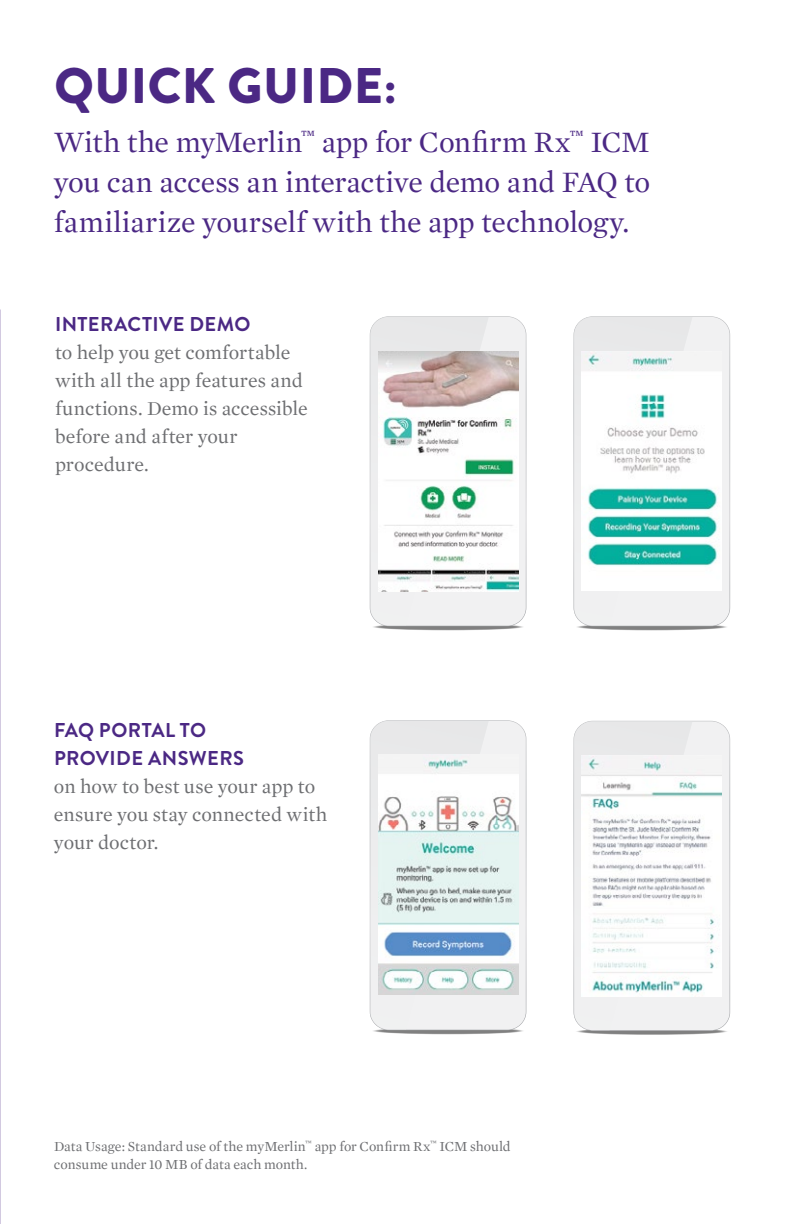
<style>
.page{position:relative;width:792px;height:1224px;background:#fff}
.page>*{position:absolute;margin:0;border:0;box-sizing:border-box;transform-origin:0 0}
.t1{font:900 50px "Brandon Grotesque";letter-spacing:.01em;color:#4b2884}
.t2{font:30px/40px "Mercury Text G1";letter-spacing:-.005em;color:#4b2884;text-align:justify}
.t3{font:20px/28px "Mercury Text G1";color:#6d6e71}
.t4{font:700 20px/28px "Brandon Grotesque";letter-spacing:.02em;color:#4b2884}
.t5{font:14px/18px "Mercury Text G1";letter-spacing:-.005em;color:#6d6e71}
</style>
<div class="page">
<div style="left:575px;top:1028px;width:154px;height:7px;background:#f4f4f4;border-radius:50%"></div>
<div style="left:577px;top:1028px;width:150px;height:7px;background:#e5e5e5;border-radius:50%"></div>
<div style="left:578px;top:1028px;width:148px;height:7px;background:#ddd;border-radius:50%"></div>
<div style="left:579px;top:1028px;width:146px;height:7px;background:#d2d2d2;border-radius:50%"></div>
<svg style="left:580px;top:1028px;width:144px;height:7px"></svg>
<div style="left:581px;top:1029px;width:141px;height:5px;background:#979797;border-radius:50%"></div>
<div style="left:582px;top:1029px;width:140px;height:5px;background:#909191;border-radius:50%"></div>
<div style="left:583px;top:1029px;width:138px;height:5px;background:#8d8d8d;border-radius:50%"></div>
<svg style="left:587px;top:1029px;width:130px;height:5px"></svg>
<hr style="left:588px;top:1030px;width:127px;height:3px;background:#000;border-radius:50%">
<div style="left:574px;top:721px;width:156px;height:309px;background:#f1f1f2;border-radius:18px"></div>
<svg style="left:574px;top:721px;width:130px;height:311px"></svg>
<img style="left:582px;top:756px;width:140px;height:240px">
<div style="left:371px;top:623px;width:154px;height:8px;background:#fbfbfb;border-radius:50%"></div>
<svg style="left:372px;top:623px;width:152px;height:8px"></svg>
<div style="left:374px;top:624px;width:148px;height:6px;background:#cbcbcb;border-radius:50%"></div>
<div style="left:375px;top:624px;width:146px;height:6px;background:#bdbdbd;border-radius:50%"></div>
<div style="left:376px;top:624px;width:144px;height:6px;background:#b1b1b1;border-radius:50%"></div>
<div style="left:377px;top:624px;width:142px;height:6px;background:#a6a6a6;border-radius:50%"></div>
<div style="left:378px;top:624px;width:140px;height:6px;background:#9f9f9f;border-radius:50%"></div>
<svg style="left:380px;top:624px;width:136px;height:6px"></svg>
<div style="left:381px;top:624px;width:135px;height:5px;background:#878787;border-radius:50%"></div>
<hr style="left:381px;top:625px;width:134px;height:4px;background:#808080;border-radius:50%">
<hr style="left:388px;top:625px;width:121px;height:3px;background:#000;border-radius:50%">
<div style="left:370px;top:317px;width:156px;height:309px;background:#f1f1f2;border-radius:18px"></div>
<svg style="left:370px;top:317px;width:130px;height:311px"></svg>
<img style="left:378px;top:351px;width:140px;height:241px">
<div style="left:575px;top:623px;width:154px;height:8px;background:#fbfbfb;border-radius:50%"></div>
<div style="left:576px;top:623px;width:152px;height:8px;background:#f3f3f3;border-radius:50%"></div>
<svg style="left:577px;top:623px;width:150px;height:8px"></svg>
<div style="left:579px;top:624px;width:146px;height:6px;background:#bdbdbd;border-radius:50%"></div>
<div style="left:580px;top:624px;width:144px;height:6px;background:#b6b6b6;border-radius:50%"></div>
<div style="left:580px;top:624px;width:143px;height:6px;background:#a9a9a9;border-radius:50%"></div>
<div style="left:582px;top:624px;width:140px;height:6px;background:#9e9e9e;border-radius:50%"></div>
<div style="left:583px;top:624px;width:138px;height:6px;background:#979797;border-radius:50%"></div>
<svg style="left:584px;top:624px;width:136px;height:6px"></svg>
<hr style="left:584px;top:625px;width:135px;height:4px;background:#808080;border-radius:50%">
<hr style="left:591px;top:625px;width:122px;height:4px;background:#858585;border-radius:50%">
<hr style="left:591px;top:625px;width:121px;height:4px;background:#808080;border-radius:50%">
<div style="left:574px;top:317px;width:156px;height:309px;background:#f1f1f2;border-radius:18px"></div>
<svg style="left:574px;top:317px;width:130px;height:311px"></svg>
<img style="left:582px;top:351px;width:140px;height:240px">
<svg style="left:372px;top:1027px;width:152px;height:8px"></svg>
<div style="left:375px;top:1028px;width:146px;height:6px;background:#bebebe;border-radius:50%"></div>
<div style="left:376px;top:1028px;width:144px;height:6px;background:#b1b1b1;border-radius:50%"></div>
<svg style="left:380px;top:1028px;width:136px;height:6px"></svg>
<div style="left:381px;top:1028px;width:135px;height:5px;background:#868686;border-radius:50%"></div>
<hr style="left:381px;top:1029px;width:134px;height:4px;background:#808080;border-radius:50%">
<hr style="left:388px;top:1029px;width:121px;height:3px;background:#000;border-radius:50%">
<div style="left:370px;top:721px;width:156px;height:309px;background:#f1f1f2;border-radius:18px"></div>
<svg style="left:370px;top:721px;width:130px;height:311px"></svg>
<img style="left:378px;top:755px;width:140px;height:240px">
<h1 class="t1" style="left:54px;top:50px;width:344px">QUICK GUIDE:</h1>
<h2 class="t2" style="left:54px;top:122px;width:598px">With the myMerlin<sup>™</sup> app for Confirm Rx<sup>™</sup> ICM you can access an interactive demo and FAQ to familiarize yourself with the app technology.</h2>
<p class="t4" style="left:55px;top:311px;width:197px">INTERACTIVE DEMO</p>
<p class="t3" style="left:55px;top:339px;width:254px">to help you get comfortable with all the app features and functions. Demo is accessible before and after your procedure.</p>
<p class="t4" style="left:54px;top:716px;width:191px">FAQ PORTAL TO<br>PROVIDE ANSWERS</p>
<p class="t3" style="left:54px;top:773px;width:275px">on how to best use your app to ensure you stay connected with your doctor.</p>
<p class="t5" style="left:54px;top:1137px;width:458px">Data Usage: Standard use of the myMerlin<sup>™</sup> app for Confirm Rx<sup>™</sup> ICM should consume under 10 MB of data each month.</p>
</div>
